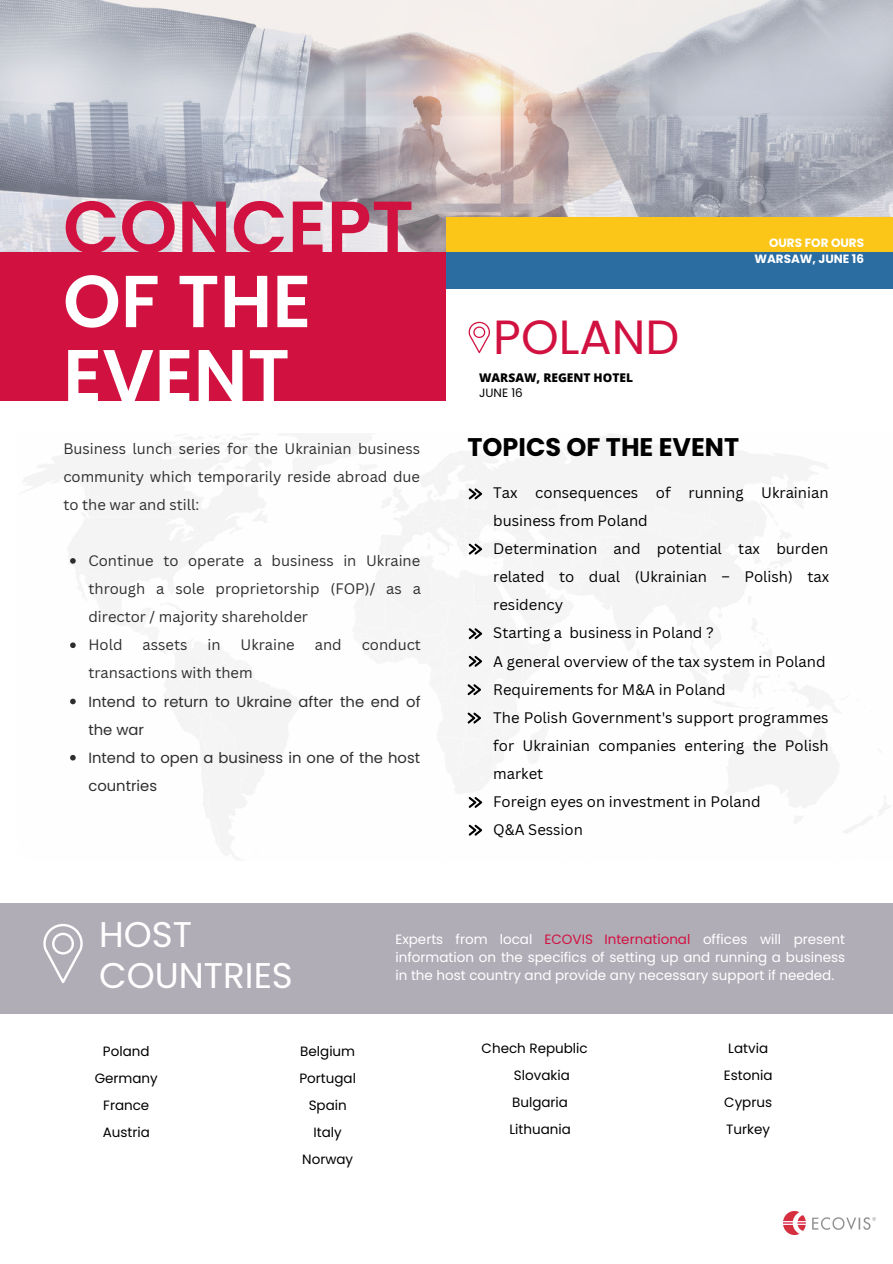
<style>
.page{position:relative;width:893px;height:1264px;background:#fff}
.page>*{position:absolute;margin:0;border:0;box-sizing:border-box;transform-origin:0 0}
.t1{font:600 73.5px/74.2px "Poppins";color:#fff}
.t2{font:48px "Poppins";color:#d11241}
.t3{font:35.7px "Poppins";color:#fff}
.t4{font:700 25.5px "Poppins";color:#000}
.t5{font:14.85px/28px "Canva Sans";color:#000;text-align:justify}
.t6{font:14.7px/28px "Canva Sans";color:#2e2e2e;text-align:justify}
.t7{font:14.7px/28px "Poppins";color:#2e2e2e}
.t8{font:13.5px/18px "Poppins";color:#fff;text-align:justify}
.t9{font:13.5px "Poppins";color:#000}
.t10{font:700 12px "Poppins";color:#fff}
.t11{font:800 12px "Open Sans";color:#000}
.t12{font:12px "Poppins";color:#000}
.s1{color:#d11241}
</style>
<div class="page">
<img style="left:0;top:0;width:892px;height:252px">
<img style="left:22px;top:433px;width:869px;height:427px">
<div style="left:0;top:252px;width:446px;height:148px;background:#d11241"></div>
<div style="left:446px;top:250px;width:446px;height:39px;background:#2b6da1"></div>
<div style="left:446px;top:217px;width:446px;height:35px;background:#fcc618"></div>
<div style="left:0;top:902px;width:892px;height:111px;background:#b1adb7"></div>
<svg style="left:43px;top:924px;width:40px;height:59px"></svg>
<svg style="left:70px;top:558px;width:6px;height:5px"></svg>
<svg style="left:70px;top:642px;width:6px;height:6px"></svg>
<svg style="left:70px;top:698px;width:6px;height:6px"></svg>
<svg style="left:70px;top:755px;width:6px;height:5px"></svg>
<svg style="left:468px;top:543px;width:14px;height:11px"></svg>
<svg style="left:468px;top:796px;width:14px;height:12px"></svg>
<svg style="left:468px;top:488px;width:14px;height:11px"></svg>
<svg style="left:468px;top:322px;width:22px;height:31px"></svg>
<img style="left:783px;top:1211px;width:91px;height:23px">
<svg style="left:468px;top:628px;width:14px;height:11px"></svg>
<svg style="left:468px;top:824px;width:14px;height:11px"></svg>
<svg style="left:468px;top:655px;width:14px;height:12px"></svg>
<svg style="left:467px;top:712px;width:14px;height:11px"></svg>
<svg style="left:467px;top:684px;width:14px;height:11px"></svg>
<p class="t1" style="left:63px;top:190px;width:352px"><span class="s1">CONCEPT<br></span>OF THE<br>EVENT</p>
<p class="t6" style="left:63px;top:434px;width:358px">Business lunch series for the Ukrainian business community which temporarily reside abroad due to the war and still:</p>
<p class="t6" style="left:88px;top:546px;width:334px">Continue to operate a business in Ukraine through a sole proprietorship (FOP)/ as a director / majority shareholder</p>
<p class="t6" style="left:88px;top:630px;width:36px">Hold</p>
<p class="t6" style="left:143px;top:630px;width:46px">assets</p>
<p class="t6" style="left:207px;top:630px;width:15px">in</p>
<p class="t6" style="left:240px;top:630px;width:56px">Ukraine</p>
<p class="t6" style="left:315px;top:630px;width:28px">and</p>
<p class="t6" style="left:362px;top:630px;width:61px">conduct</p>
<p class="t6" style="left:88px;top:658px;width:166px">transactions with them</p>
<p class="t7" style="left:88px;top:687px;width:333px">Intend to return to Ukraine after the end of the war</p>
<p class="t7" style="left:88px;top:743px;width:333px">Intend to open a business in one of the host countries</p>
<p class="t2" style="left:493px;top:304px;width:188px">POLAND</p>
<p class="t11" style="left:479px;top:369px;width:155px">WARSAW, REGENT HOTEL</p>
<p class="t12" style="left:479px;top:384px;width:45px">JUNE 16</p>
<p class="t10" style="left:769px;top:234px;width:97px">OURS FOR OURS</p>
<p class="t10" style="left:754px;top:250px;width:111px">WARSAW, JUNE 16</p>
<p class="t4" style="left:467px;top:429px;width:273px">TOPICS OF THE EVENT</p>
<p class="t5" style="left:493px;top:478px;width:337px">Tax consequences of running Ukrainian business from Poland</p>
<p class="t5" style="left:493px;top:534px;width:337px">Determination and potential tax burden related to dual (Ukrainian – Polish) tax residency</p>
<p class="t5" style="left:493px;top:618px;width:222px">Starting a business in Poland ?</p>
<p class="t5" style="left:493px;top:646px;width:334px">A general overview of the tax system in Poland</p>
<p class="t5" style="left:493px;top:675px;width:234px">Requirements for M&amp;A in Poland</p>
<p class="t5" style="left:493px;top:703px;width:337px">The Polish Government's support programmes for Ukrainian companies entering the Polish market</p>
<p class="t5" style="left:493px;top:787px;width:269px">Foreign eyes on investment in Poland</p>
<p class="t5" style="left:493px;top:815px;width:91px">Q&amp;A Session</p>
<p class="t3" style="left:99px;top:909px;width:94px">HOST</p>
<p class="t3" style="left:99px;top:950px;width:195px">COUNTRIES</p>
<p class="t9" style="left:103px;top:1041px;width:48px">Poland</p>
<p class="t9" style="left:95px;top:1068px;width:65px">Germany</p>
<p class="t9" style="left:103px;top:1095px;width:48px">France</p>
<p class="t9" style="left:103px;top:1122px;width:49px">Austria</p>
<p class="t9" style="left:300px;top:1041px;width:56px">Belgium</p>
<p class="t9" style="left:299px;top:1068px;width:58px">Portugal</p>
<p class="t9" style="left:308px;top:1095px;width:40px">Spain</p>
<p class="t9" style="left:313px;top:1122px;width:30px">Italy</p>
<p class="t9" style="left:302px;top:1149px;width:52px">Norway</p>
<p class="t8" style="left:395px;top:929px;width:451px">Experts from local <span class="s1">ECOVIS International</span> offices will present information on the specifics of setting up and running a business in the host country and provide any necessary support if needed.</p>
<p class="t9" style="left:481px;top:1038px;width:108px">Chech Republic</p>
<p class="t9" style="left:514px;top:1065px;width:57px">Slovakia</p>
<p class="t9" style="left:512px;top:1092px;width:57px">Bulgaria</p>
<p class="t9" style="left:509px;top:1119px;width:63px">Lithuania</p>
<p class="t9" style="left:728px;top:1038px;width:41px">Latvia</p>
<p class="t9" style="left:723px;top:1065px;width:50px">Estonia</p>
<p class="t9" style="left:724px;top:1092px;width:49px">Cyprus</p>
<p class="t9" style="left:726px;top:1119px;width:45px">Turkey</p>
</div>
